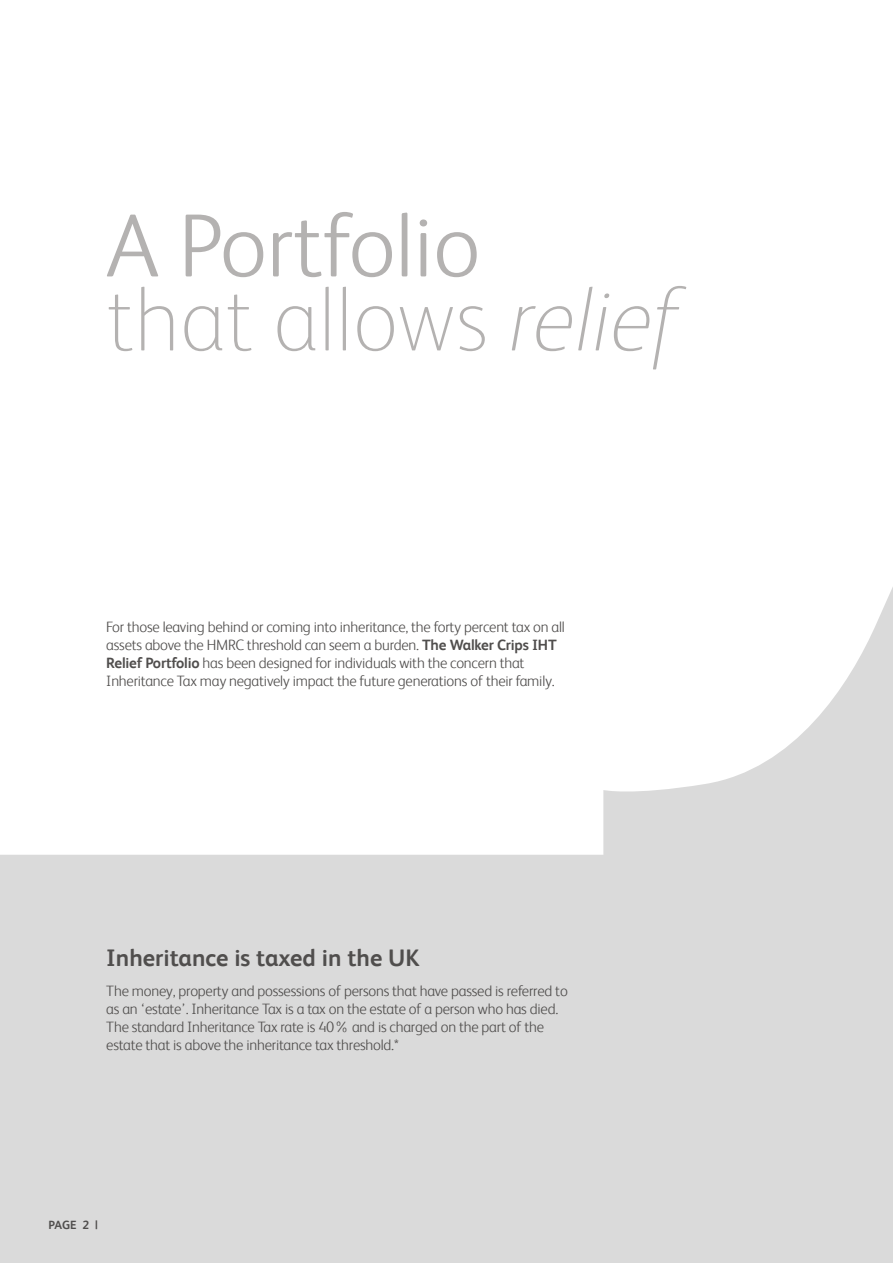
<style>
.page{position:relative;width:893px;height:1263px;background:#dadada}
.page>*{position:absolute;margin:0;border:0;box-sizing:border-box;transform-origin:0 0}
.t1{font:300 90px/73.9px "FS Albert";color:#b4b2b1}
.t2{font:700 24px "FS Albert";color:#504e4d}
.t3{font:300 15px/18px "FS Albert";letter-spacing:-.015em;color:#504e4d}
.t4{font:700 12px "FS Albert";color:#504e4d}
.s1{font-weight:100}
.s2{font-weight:100;font-style:italic}
.s3{font-weight:700}
</style>
<div class="page">
<div style="left:0;top:0;width:893px;height:855px;background:#fff"></div>
<h1 class="t1" style="left:106px;top:208px;width:574px">A Portfolio<br><span class="s1">that allows</span> <span class="s2">relief</span></h1>
<p class="t3" style="left:106px;top:617px;width:460px">For those leaving behind or coming into inheritance, the forty percent tax on all assets above the HMRC threshold can seem a burden. <span class="s3">The Walker Crips IHT Relief Portfolio</span> has been designed for individuals with the concern that Inheritance Tax may negatively impact the future generations of their family.</p>
<h2 class="t2" style="left:106px;top:943px;width:315px">Inheritance is taxed in the UK</h2>
<p class="t3" style="left:106px;top:982px;width:463px">The money, property and possessions of persons that have passed is referred to as an ‘estate’. Inheritance Tax is a tax on the estate of a person who has died.<br>The standard Inheritance Tax rate is 40% and is charged on the part of the estate that is above the inheritance tax threshold.*</p>
<p class="t4" style="left:49px;top:1218px;width:51px">PAGE 2 |</p>
</div>
